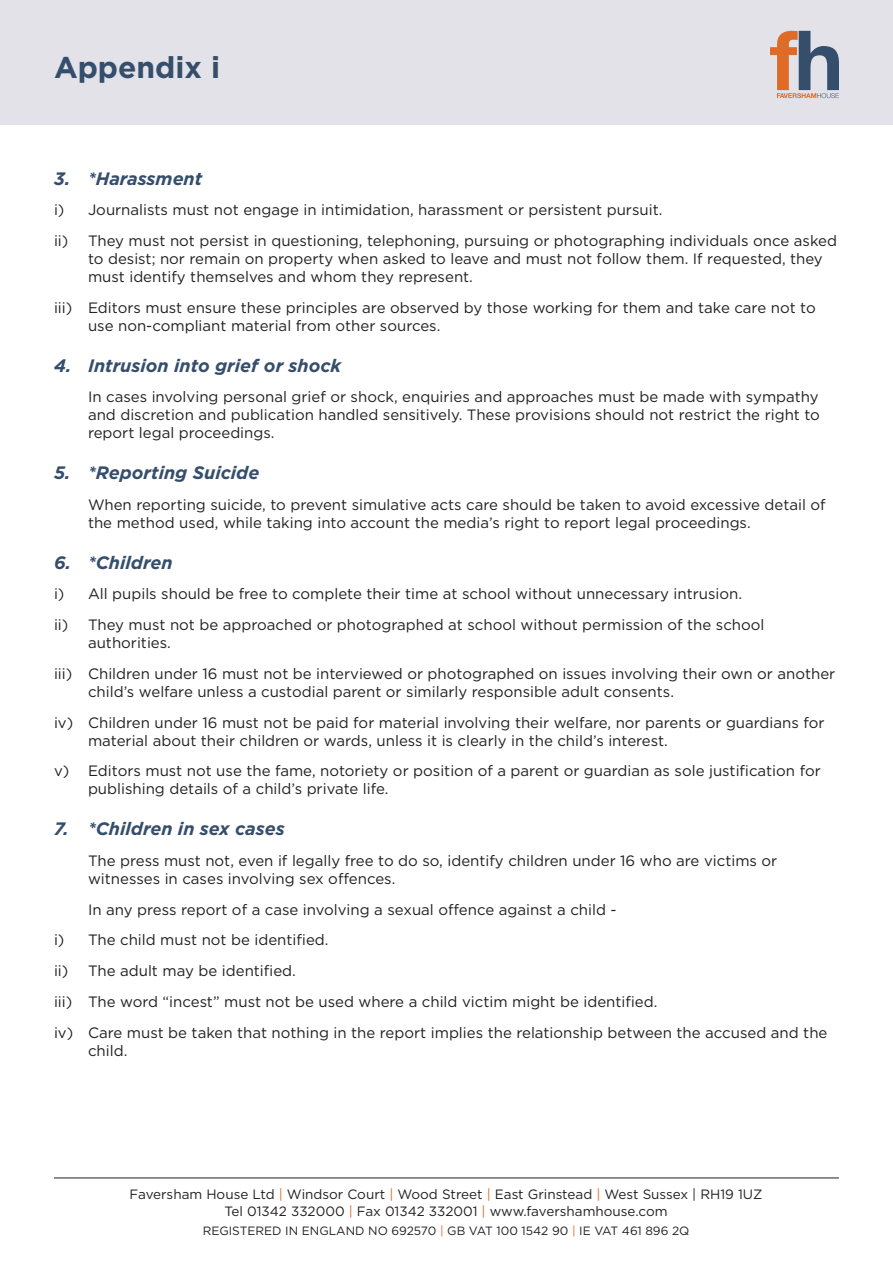
<style>
.page{position:relative;width:893px;height:1263px;background:#fff}
.page>*{position:absolute;margin:0;border:0;box-sizing:border-box;transform-origin:0 0}
.t1{font:700 30px "Gotham";color:#344e6c}
.t2{font:italic 700 18px "Gotham";color:#344e6c}
.t3{font:15px/30.8px "Gotham";color:#231f20}
.t4{font:13.5px/16.5px "Gotham";color:#231f20;text-align:center}
.t5{font:12px "Gotham";color:#231f20}
.s1{color:#de6b27}
</style>
<div class="page">
<hr style="left:54px;top:1177px;width:785px;height:1px;background:#231f20">
<div style="left:0;top:0;width:893px;height:125px;background:#e2e2e8"></div>
<svg style="left:770px;top:31px;width:69px;height:67px"></svg>
<h1 class="t1" style="left:54px;top:48px;width:168px">Appendix i</h1>
<p class="t2" style="left:54px;top:166px;width:150px">3. *Harassment</p>
<p class="t3" style="left:54px;top:194px;width:784px">i) Journalists must not engage in intimidation, harassment or persistent pursuit.<br>ii) They must not persist in questioning, telephoning, pursuing or photographing individuals once asked</p>
<p class="t3" style="left:88px;top:249px;width:736px;line-height:18px">to desist; nor remain on property when asked to leave and must not follow them. If requested, they must identify themselves and whom they represent.</p>
<p class="t3" style="left:88px;top:298px;width:729px;line-height:18px;text-indent:-34px">iii) Editors must ensure these principles are observed by those working for them and take care not to use non-compliant material from other sources.</p>
<p class="t2" style="left:54px;top:353px;width:289px">4. Intrusion into grief or shock</p>
<p class="t3" style="left:88px;top:388px;width:733px;line-height:18px;text-align:justify">In cases involving personal grief or shock, enquiries and approaches must be made with sympathy and discretion and publication handled sensitively. These provisions should not restrict the right to report legal proceedings.</p>
<p class="t2" style="left:54px;top:461px;width:207px">5. *Reporting Suicide</p>
<p class="t3" style="left:88px;top:495px;width:739px;line-height:18px">When reporting suicide, to prevent simulative acts care should be taken to avoid excessive detail of the method used, while taking into account the media’s right to report legal proceedings.</p>
<p class="t2" style="left:54px;top:550px;width:120px">6. *Children</p>
<p class="t3" style="left:54px;top:578px;width:712px">i) All pupils should be free to complete their time at school without unnecessary intrusion.<br>ii) They must not be approached or photographed at school without permission of the school</p>
<p class="t3" style="left:54px;top:627px;width:783px;text-indent:34px">authorities.<br>iii) Children under 16 must not be interviewed or photographed on issues involving their own or another</p>
<p class="t3" style="left:54px;top:676px;width:772px;text-indent:34px">child’s welfare unless a custodial parent or similarly responsible adult consents.<br>iv) Children under 16 must not be paid for material involving their welfare, nor parents or guardians for</p>
<p class="t3" style="left:54px;top:725px;width:768px;text-indent:34px">material about their children or wards, unless it is clearly in the child’s interest.<br>v) Editors must not use the fame, notoriety or position of a parent or guardian as sole justification for</p>
<p class="t3" style="left:88px;top:773px;width:302px">publishing details of a child’s private life.</p>
<p class="t2" style="left:54px;top:817px;width:232px">7. *Children in sex cases</p>
<p class="t3" style="left:88px;top:851px;width:691px;line-height:18px">The press must not, even if legally free to do so, identify children under 16 who are victims or witnesses in cases involving sex offences.</p>
<p class="t3" style="left:54px;top:894px;width:775px;text-indent:34px">In any press report of a case involving a sexual offence against a child -<br>i) The child must not be identified.<br>ii) The adult may be identified.<br>iii) The word “incest” must not be used where a child victim might be identified.<br>iv) Care must be taken that nothing in the report implies the relationship between the accused and the</p>
<p class="t3" style="left:88px;top:1035px;width:41px">child.</p>
<p class="t4" style="left:130px;top:1186px;width:634px">Faversham House Ltd <span class="s1">|</span> Windsor Court <span class="s1">|</span> Wood Street <span class="s1">|</span> East Grinstead <span class="s1">|</span> West Sussex | RH19 1UZ<br>Tel 01342 332000 <span class="s1">|</span> Fax 01342 332001 <span class="s1">|</span> www.favershamhouse.com</p>
<p class="t5" style="left:203px;top:1223px;width:488px">REGISTERED IN ENGLAND NO 692570 <span class="s1">|</span> GB VAT 100 1542 90 <span class="s1">|</span> IE VAT 461 896 2Q</p>
</div>
